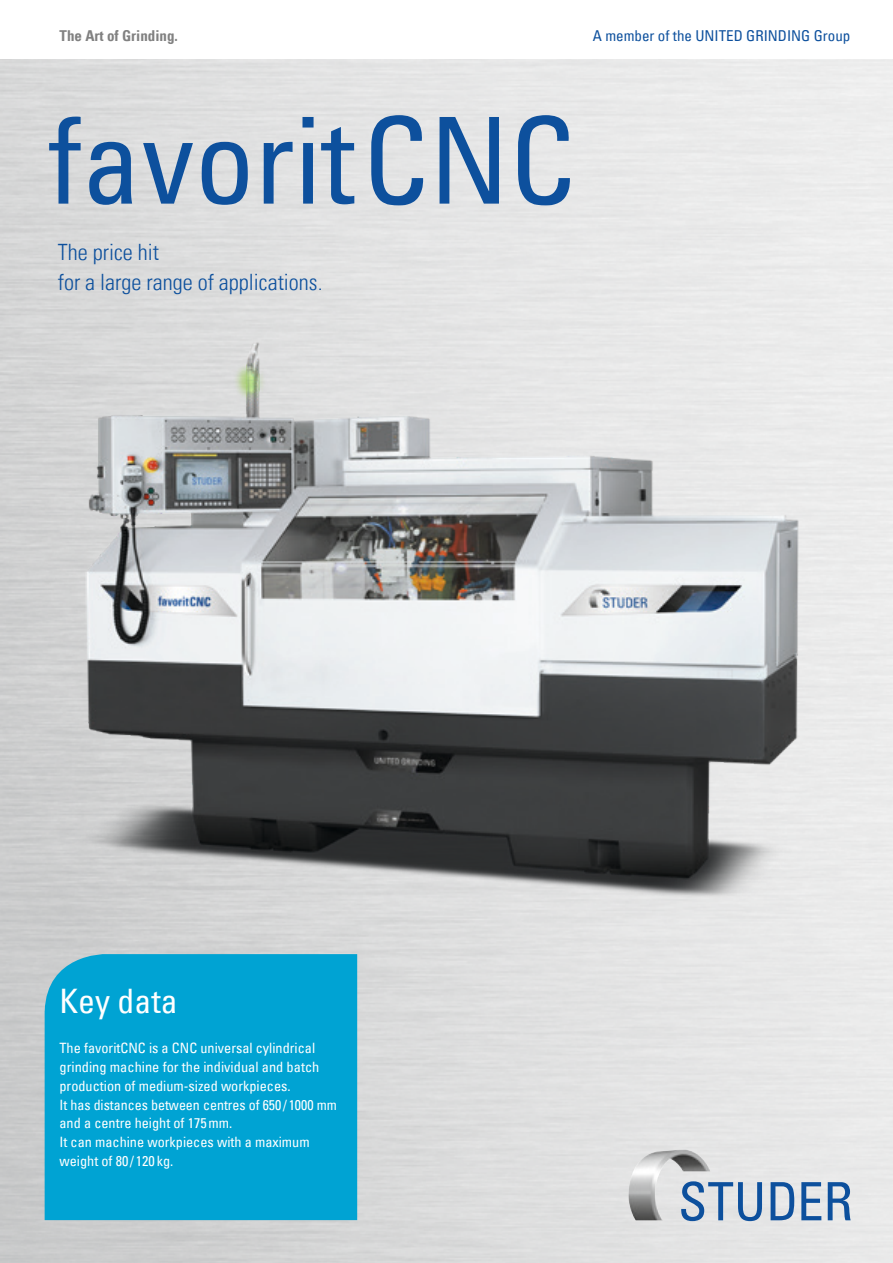
<style>
.page{position:relative;width:893px;height:1263px;background:#fff}
.page>*{position:absolute;margin:0;border:0;box-sizing:border-box;transform-origin:0 0}
.t1{font:condensed 120px "Univers Com 57";color:#0d509d}
.t2{font:condensed 33.75px "Univers Com 57";color:#fff}
.t3{font:22.5px/30px "Univers Com 47 Light Cond";color:#0d509d}
.t4{font:condensed 15px "Univers Com 57";color:#0d509d}
.t5{font:15px "Univers Com 67 Bold Cond";color:#818181}
.t6{font:condensed 14.25px/18.8px "Univers Com 57";color:#fff}
</style>
<div class="page">
<svg style="left:681px;top:1181px;width:81px;height:40px;background:#9eb4cd"></svg>
<svg style="left:771px;top:1182px;width:23px;height:38px"></svg>
<svg style="left:801px;top:1182px;width:20px;height:38px"></svg>
<svg style="left:828px;top:1182px;width:23px;height:38px"></svg>
<img style="left:628px;top:1149px;width:83px;height:71px">
<div style="left:45px;top:954px;width:312px;height:266px;background:#00a3d3"></div>
<img style="left:50px;top:266px;width:780px;height:660px">
<p class="t5" style="left:60px;top:26px;width:120px">The Art of Grinding.</p>
<p class="t4" style="left:593px;top:26px;width:259px">A member of the UNITED GRINDING Group</p>
<h1 class="t1" style="left:48px;top:85px;width:529px">favoritCNC</h1>
<h3 class="t3" style="left:58px;top:237px;width:266px">The price hit<br>for a large range of applications.</h3>
<h2 class="t2" style="left:60px;top:979px;width:120px">Key data</h2>
<p class="t6" style="left:60px;top:1039px;width:279px">The favoritCNC is a CNC universal cylindrical grinding machine for the individual and batch production of medium-sized workpieces.<br>It has distances between centres of 650 / 1000 mm and a centre height of 175mm.<br>It can machine workpieces with a maximum weight of 80 / 120 kg.</p>
</div>
